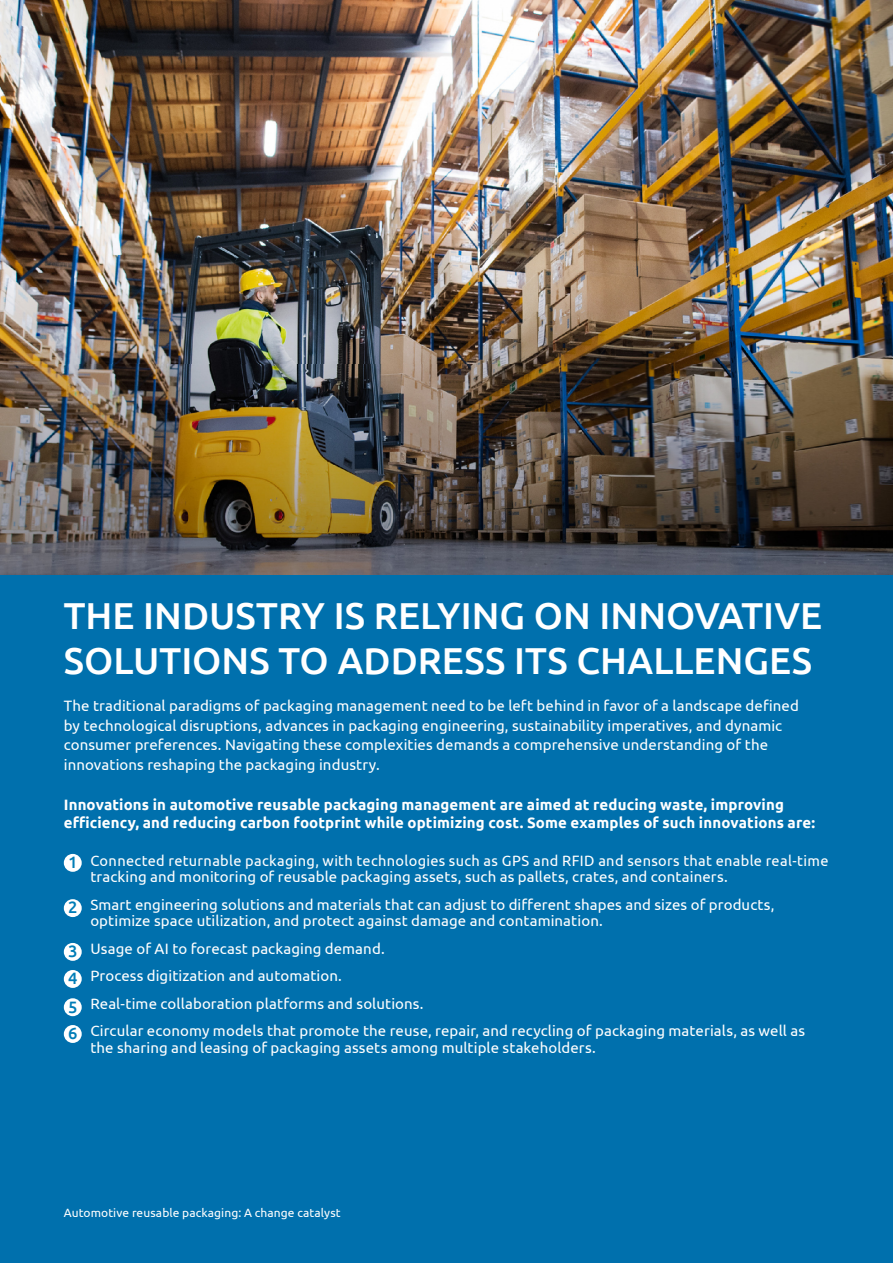
<style>
.page{position:relative;width:893px;height:1263px;background:#0070ad}
.page>*{position:absolute;margin:0;border:0;box-sizing:border-box;transform-origin:0 0}
.t1{font:500 37.5px/45px "Ubuntu";color:#fff}
.t2{font:500 16.5px/27.6px "Ubuntu";color:#007db7;text-align:justify}
.t3{font:15px/19.5px "Ubuntu";letter-spacing:.01em;color:#fff}
.t4{font:700 15px/18px "Ubuntu";letter-spacing:.01em;color:#fff}
.t5{font:12px "Ubuntu";letter-spacing:.01em;color:#fff}
</style>
<div class="page">
<div style="left:64px;top:854px;width:18px;height:18px;background:#fff;border-radius:50%"></div>
<div style="left:64px;top:899px;width:18px;height:18px;background:#fff;border-radius:50%"></div>
<div style="left:64px;top:943px;width:18px;height:18px;background:#fff;border-radius:50%"></div>
<div style="left:64px;top:970px;width:18px;height:18px;background:#fff;border-radius:50%"></div>
<div style="left:64px;top:998px;width:18px;height:18px;background:#fff;border-radius:50%"></div>
<div style="left:64px;top:1025px;width:18px;height:18px;background:#fff;border-radius:50%"></div>
<img style="left:0;top:0;width:893px;height:574px">
<h1 class="t1" style="left:64px;top:592px;width:760px">THE INDUSTRY IS RELYING ON INNOVATIVE<br>SOLUTIONS TO ADDRESS ITS CHALLENGES</h1>
<p class="t3" style="left:64px;top:696px;width:737px">The traditional paradigms of packaging management need to be left behind in favor of a landscape defined by technological disruptions, advances in packaging engineering, sustainability imperatives, and dynamic consumer preferences. Navigating these complexities demands a comprehensive understanding of the innovations reshaping the packaging industry.</p>
<p class="t4" style="left:64px;top:796px;width:753px">Innovations in automotive reusable packaging management are aimed at reducing waste, improving efficiency, and reducing carbon footprint while optimizing cost. Some examples of such innovations are:</p>
<p class="t2" style="left:68px;top:848px;width:11px">1</p>
<p class="t2" style="left:68px;top:893px;width:11px">2</p>
<p class="t2" style="left:68px;top:937px;width:11px">3<br>4<br>5</p>
<p class="t2" style="left:68px;top:1019px;width:11px">6</p>
<p class="t3" style="left:90px;top:851px;width:740px;line-height:16.5px">Connected returnable packaging, with technologies such as GPS and RFID and sensors that enable real-time tracking and monitoring of reusable packaging assets, such as pallets, crates, and containers.</p>
<p class="t3" style="left:90px;top:895px;width:686px;line-height:16.5px">Smart engineering solutions and materials that can adjust to different shapes and sizes of products, optimize space utilization, and protect against damage and contamination.</p>
<p class="t3" style="left:90px;top:934px;width:716px;line-height:27.6px">Usage of AI to forecast packaging demand.<br>Process digitization and automation.<br>Real-time collaboration platforms and solutions.<br>Circular economy models that promote the reuse, repair, and recycling of packaging materials, as well as</p>
<p class="t3" style="left:90px;top:1037px;width:507px">the sharing and leasing of packaging assets among multiple stakeholders.</p>
<p class="t5" style="left:64px;top:1205px;width:278px">Automotive reusable packaging: A change catalyst</p>
</div>
